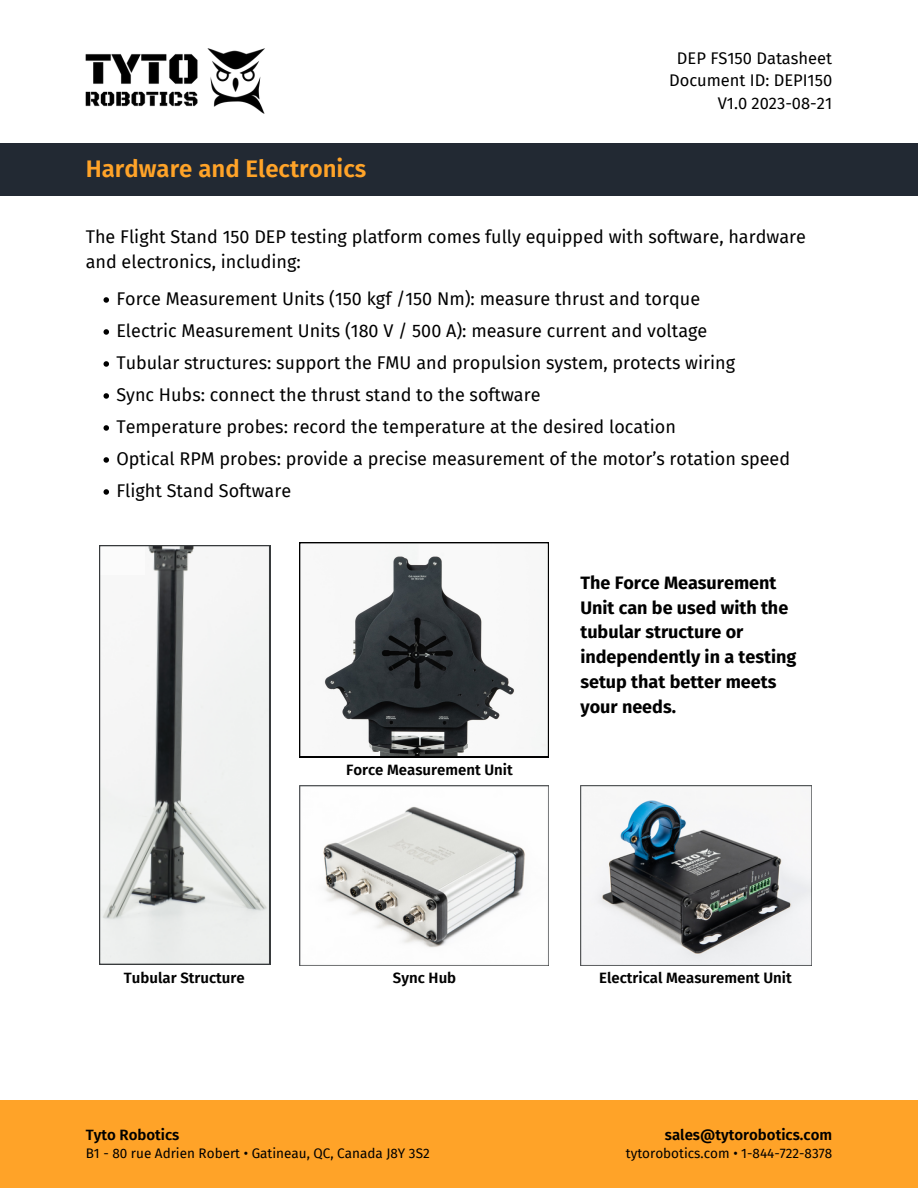
<style>
.page{position:relative;width:918px;height:1188px;background:#fff}
.page>*{position:absolute;margin:0;border:0;box-sizing:border-box;transform-origin:0 0}
.t1{font:600 24px "Fira Sans";color:#ffa328}
.t2{font:18px/25px "Fira Sans";color:#000}
.t3{font:700 18px/24.8px "Fira Sans";color:#000}
.t4{font:16.5px "Fira Sans";color:#000}
.t5{font:600 15px "Fira Sans";color:#000}
.t6{font:13.5px "Fira Sans";color:#000}
</style>
<div class="page">
<div style="left:0;top:1101px;width:918px;height:87px;background:#ffa328"></div>
<img style="left:86px;top:49px;width:179px;height:65px">
<div style="left:0;top:144px;width:918px;height:52px;background:#222933"></div>
<img style="left:580px;top:785px;width:231px;height:180px">
<img style="left:299px;top:785px;width:250px;height:180px">
<svg style="left:99px;top:545px;width:171px;height:420px"></svg>
<svg style="left:104px;top:297px;width:5px;height:6px"></svg>
<svg style="left:104px;top:329px;width:5px;height:6px"></svg>
<svg style="left:104px;top:361px;width:5px;height:6px"></svg>
<svg style="left:104px;top:393px;width:5px;height:6px"></svg>
<svg style="left:104px;top:425px;width:5px;height:6px"></svg>
<svg style="left:104px;top:457px;width:5px;height:6px"></svg>
<svg style="left:104px;top:489px;width:5px;height:6px"></svg>
<svg style="left:299px;top:542px;width:250px;height:215px"></svg>
<p class="t1" style="left:86px;top:155px;width:282px">Hardware and Electronics</p>
<p class="t4" style="left:677px;top:49px;width:157px">DEP FS150 Datasheet</p>
<p class="t4" style="left:669px;top:71px;width:165px">Document ID: DEPI150</p>
<p class="t4" style="left:718px;top:94px;width:116px">V1.0 2023-08-21</p>
<p class="t2" style="left:86px;top:224px;width:722px">The Flight Stand 150 DEP testing platform comes fully equipped with software, hardware and electronics, including:</p>
<p class="t2" style="left:116px;top:287px;width:585px">Force Measurement Units (150 kgf /150 Nm): measure thrust and torque</p>
<p class="t2" style="left:116px;top:319px;width:592px">Electric Measurement Units (180 V / 500 A): measure current and voltage</p>
<p class="t2" style="left:116px;top:351px;width:620px">Tubular structures: support the FMU and propulsion system, protects wiring</p>
<p class="t2" style="left:116px;top:383px;width:426px">Sync Hubs: connect the thrust stand to the software</p>
<p class="t2" style="left:116px;top:415px;width:561px">Temperature probes: record the temperature at the desired location</p>
<p class="t2" style="left:116px;top:447px;width:675px">Optical RPM probes: provide a precise measurement of the motor’s rotation speed</p>
<p class="t2" style="left:116px;top:479px;width:176px">Flight Stand Software</p>
<p class="t5" style="left:346px;top:761px;width:168px">Force Measurement Unit</p>
<p class="t3" style="left:580px;top:570px;width:218px">The Force Measurement<br>Unit can be used with the tubular structure or independently in a testing setup that better meets your needs.</p>
<p class="t5" style="left:124px;top:969px;width:122px">Tubular Structure</p>
<p class="t5" style="left:393px;top:969px;width:65px">Sync Hub</p>
<p class="t5" style="left:599px;top:969px;width:194px">Electrical Measurement Unit</p>
<p class="t5" style="left:86px;top:1126px;width:95px">Tyto Robotics</p>
<p class="t6" style="left:86px;top:1145px;width:345px">B1 - 80 rue Adrien Robert • Gatineau, QC, Canada J8Y 3S2</p>
<p class="t5" style="left:665px;top:1126px;width:169px">sales@tytorobotics.com</p>
<p class="t6" style="left:626px;top:1145px;width:208px">tytorobotics.com • 1-844-722-8378</p>
</div>
